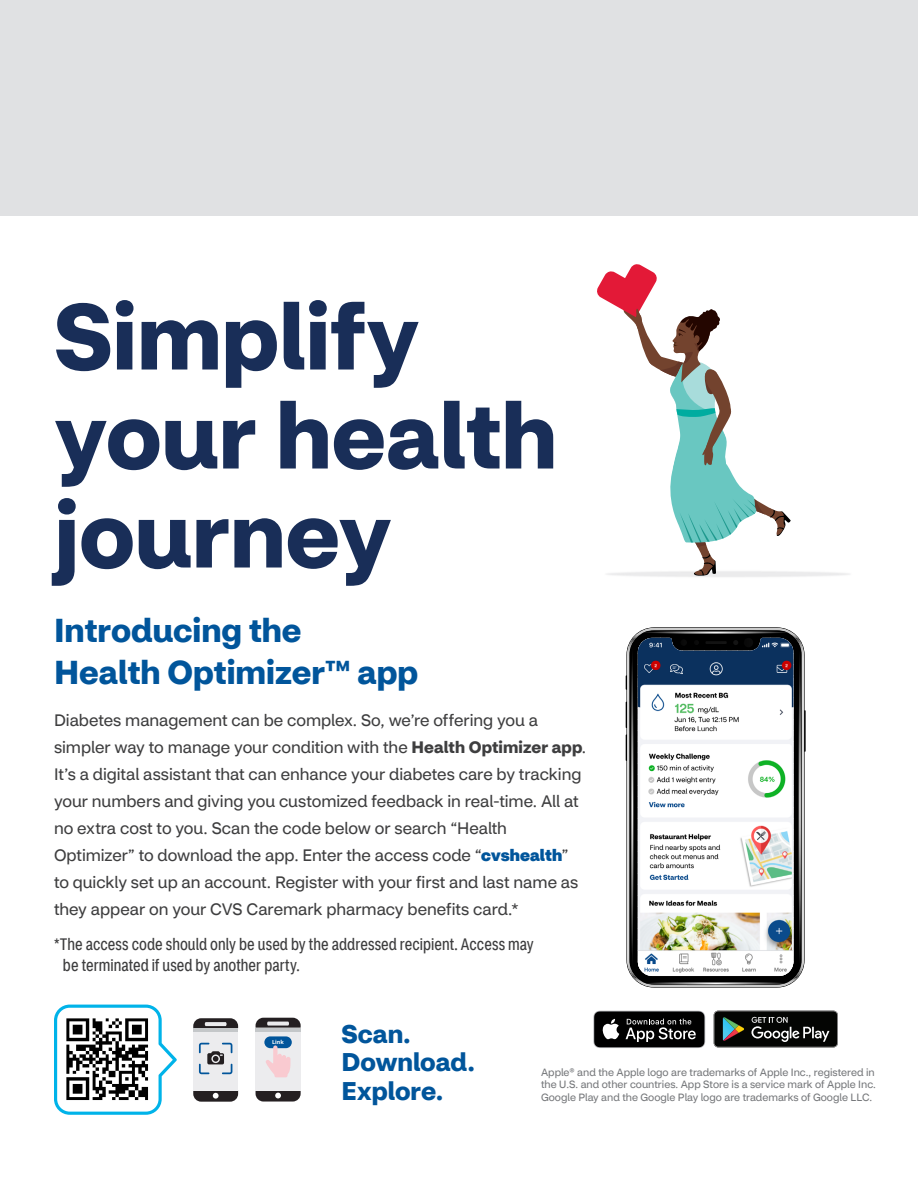
<style>
.page{position:relative;width:918px;height:1188px;background:#fff}
.page>*{position:absolute;margin:0;border:0;box-sizing:border-box;transform-origin:0 0}
.Program__Suite_of_So{font:700 91.5px/99px "CVS Health Sans";color:#192e58}
.Program__Suite_of_So-2{font:700 33px/42px "CVS Health Sans";color:#01559b}
.t1{font:700 25.5px/28.5px "CVS Health Sans";letter-spacing:-.005em;color:#01559b}
.Body_headline{font:16.5px/27px "CVS Health Sans";color:#3e3e3f}
.Body_headline-2{font:16.5px/21px "CVS Health Sans Cd";letter-spacing:.005em;color:#3e3e3f}
.t2{font:10.5px/12.6px "CVS Health Sans";color:#76787b;text-align:justify}
.t3{font:700 5.55px "Open Sans";color:#fff}
.s1{font-weight:700}
.s2{font-weight:900;color:#01559b}
</style>
<div class="page">
<div style="left:0;top:0;width:918px;height:216px;background:#e0e1e3"></div>
<svg style="left:597px;top:264px;width:194px;height:312px"></svg>
<svg style="left:626px;top:630px;width:180px;height:355px;background:#525252"></svg>
<img style="left:638px;top:638px;width:155px;height:338px">
<svg style="left:593px;top:1011px;width:112px;height:37px;background:#313131"></svg>
<svg style="left:714px;top:1011px;width:124px;height:36px;background:#282b29"></svg>
<svg style="left:54px;top:1005px;width:123px;height:110px"></svg>
<svg style="left:193px;top:1018px;width:45px;height:84px;background:#b2b4b8"></svg>
<svg style="left:256px;top:1018px;width:45px;height:84px;background:#b3b3ba"></svg>
<img style="left:66px;top:1017px;width:83px;height:83px">
<h1 class="Program__Suite_of_So" style="left:54px;top:288px;width:505px">Simplify your health journey</h1>
<h1 class="Program__Suite_of_So-2" style="left:54px;top:609px;width:366px">Introducing the<br>Health Optimizer™ app</h1>
<h2 class="Body_headline" style="left:54px;top:707px;width:534px">Diabetes management can be complex. So, we’re offering you a simpler way to manage your condition with the <span class="s1">Health Optimizer app</span>.<br>It’s a digital assistant that can enhance your diabetes care by tracking your numbers and giving you customized feedback in real-time. All at no extra cost to you. Scan the code below or search “Health Optimizer” to download the app. Enter the access code “<span class="s2">cvshealth</span>” to quickly set up an account. Register with your first and last name as they appear on your CVS Caremark pharmacy benefits card.*</h2>
<h2 class="Body_headline-2" style="left:63px;top:934px;width:472px;text-indent:-9px">*The access code should only be used by the addressed recipient. Access may be terminated if used by another party.</h2>
<p class="t3" style="left:272px;top:1038px;width:13px">Link</p>
<p class="t1" style="left:342px;top:1019px;width:135px">Scan.<br>Download.<br>Explore.</p>
<p class="t2" style="left:541px;top:1066px;width:336px">Apple® and the Apple logo are trademarks of Apple Inc., registered in the U.S. and other countries. App Store is a service mark of Apple Inc.<br>Google Play and the Google Play logo are trademarks of Google LLC.</p>
</div>
